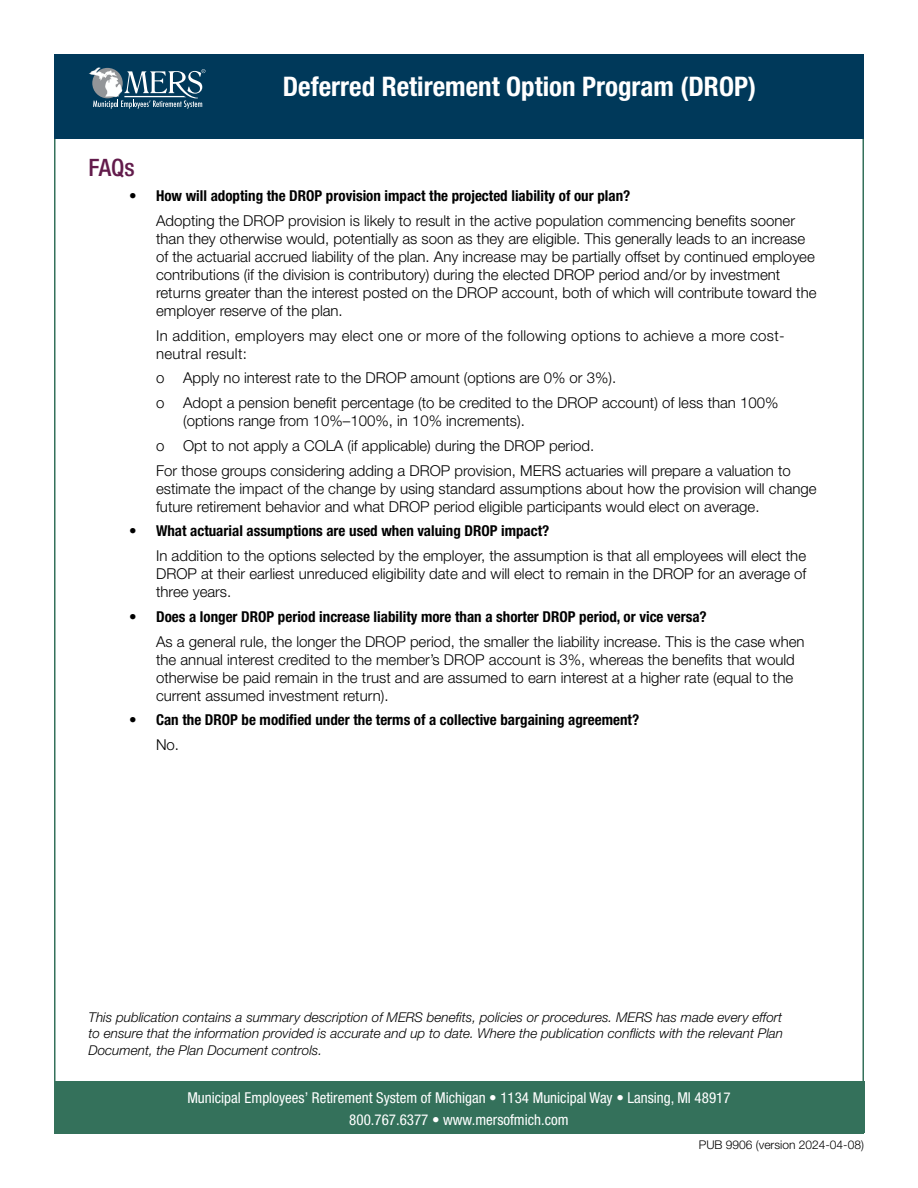
<style>
.page{position:relative;width:918px;height:1188px;background:#fff}
.page>*{position:absolute;margin:0;border:0;box-sizing:border-box;transform-origin:0 0}
.t1{font:700 condensed 27px "Helvetica Neue LT Std";color:#fff}
.t2{font:500 condensed 24px "Helvetica Neue LT Std";color:#621b4b}
.t3{font:300 15px/18px "Helvetica Neue LT Std";color:#000}
.t4{font:condensed 15px/22.5px "Helvetica Neue LT Std";color:#fff;text-align:center}
.t5{font:300 15px/18px "Helvetica Neue LT Std";letter-spacing:.02em;color:#000}
.t6{font:700 condensed 15px/24.8px "Helvetica Neue LT Std";color:#000}
.t7{font:italic 300 13.5px/16.2px "Helvetica Neue LT Std";color:#000;text-align:justify}
.t8{font:300 12px "Helvetica Neue LT Std";color:#000}
.s1{font-weight:700;font-stretch:condensed}
.s2{font-weight:300;font-stretch:normal}
</style>
<div class="page">
<div style="left:55px;top:1081px;width:809px;height:52px;background:#34715b"></div>
<div style="left:54px;top:54px;width:810px;height:84px;background:#00395a"></div>
<svg style="left:89px;top:67px;width:116px;height:42px"></svg>
<h1 class="t1" style="left:283px;top:70px;width:475px">Deferred Retirement Option Program (DROP)</h1>
<h2 class="t2" style="left:89px;top:154px;width:48px">FAQs</h2>
<p class="t3" style="left:156px;top:183px;width:641px;line-height:24.8px;text-indent:-27px">• <span class="s1">How will adopting the DROP provision impact the projected liability of our plan?<br></span>Adopting the DROP provision is likely to result in the active population commencing benefits sooner</p>
<p class="t3" style="left:156px;top:229px;width:662px">than they otherwise would, potentially as soon as they are eligible. This generally leads to an increase of the actuarial accrued liability of the plan. Any increase may be partially offset by continued employee contributions (if the division is contributory) during the elected DROP period and/or by investment returns greater than the interest posted on the DROP account, both of which will contribute toward the employer reserve of the plan.</p>
<p class="t5" style="left:156px;top:326px;width:630px">In addition, employers may elect one or more of the following options to achieve a more cost&shy;neutral result:</p>
<p class="t3" style="left:156px;top:365px;width:624px;line-height:24.8px">o Apply no interest rate to the DROP amount (options are 0% or 3%).<br>o Adopt a pension benefit percentage (to be credited to the DROP account) of less than 100%</p>
<p class="t3" style="left:156px;top:408px;width:636px;line-height:24.8px;text-indent:27px">(options range from 10%–100%, in 10% increments).<br>o Opt to not apply a COLA (if applicable) during the DROP period.<br>For those groups considering adding a DROP provision, MERS actuaries will prepare a valuation to</p>
<p class="t3" style="left:156px;top:479px;width:662px">estimate the impact of the change by using standard assumptions about how the provision will change future retirement behavior and what DROP period eligible participants would elect on average.</p>
<p class="t3" style="left:156px;top:518px;width:652px;line-height:24.8px;text-indent:-27px">• <span class="s1">What actuarial assumptions are used when valuing DROP impact?<br></span>In addition to the options selected by the employer, the assumption is that all employees will elect the</p>
<p class="t3" style="left:156px;top:565px;width:652px">DROP at their earliest unreduced eligibility date and will elect to remain in the DROP for an average of three years.</p>
<p class="t3" style="left:156px;top:604px;width:650px;line-height:24.8px;text-indent:-27px">• <span class="s1">Does a longer DROP period increase liability more than a shorter DROP period, or vice versa?<br></span>As a general rule, the longer the DROP period, the smaller the liability increase. This is the case when</p>
<p class="t3" style="left:156px;top:650px;width:640px;text-align:justify">the annual interest credited to the member’s DROP account is 3%, whereas the benefits that would otherwise be paid remain in the trust and are assumed to earn interest at a higher rate (equal to the current assumed investment return).</p>
<p class="t6" style="left:156px;top:708px;width:485px;text-indent:-27px"><span class="s2">•</span> Can the DROP be modified under the terms of a collective bargaining agreement?<br><span class="s2">No.</span></p>
<p class="t7" style="left:89px;top:1009px;width:696px">This publication contains a summary description of MERS benefits, policies or procedures. MERS has made every effort to ensure that the information provided is accurate and up to date. Where the publication conflicts with the relevant Plan Document, the Plan Document controls.</p>
<p class="t4" style="left:187px;top:1086px;width:545px">Municipal Employees’ Retirement System of Michigan • 1134 Municipal Way • Lansing, MI 48917<br>800.767.6377 • www.mersofmich.com</p>
<p class="t8" style="left:699px;top:1137px;width:167px">PUB 9906 (version 2024-04-08)</p>
</div>
